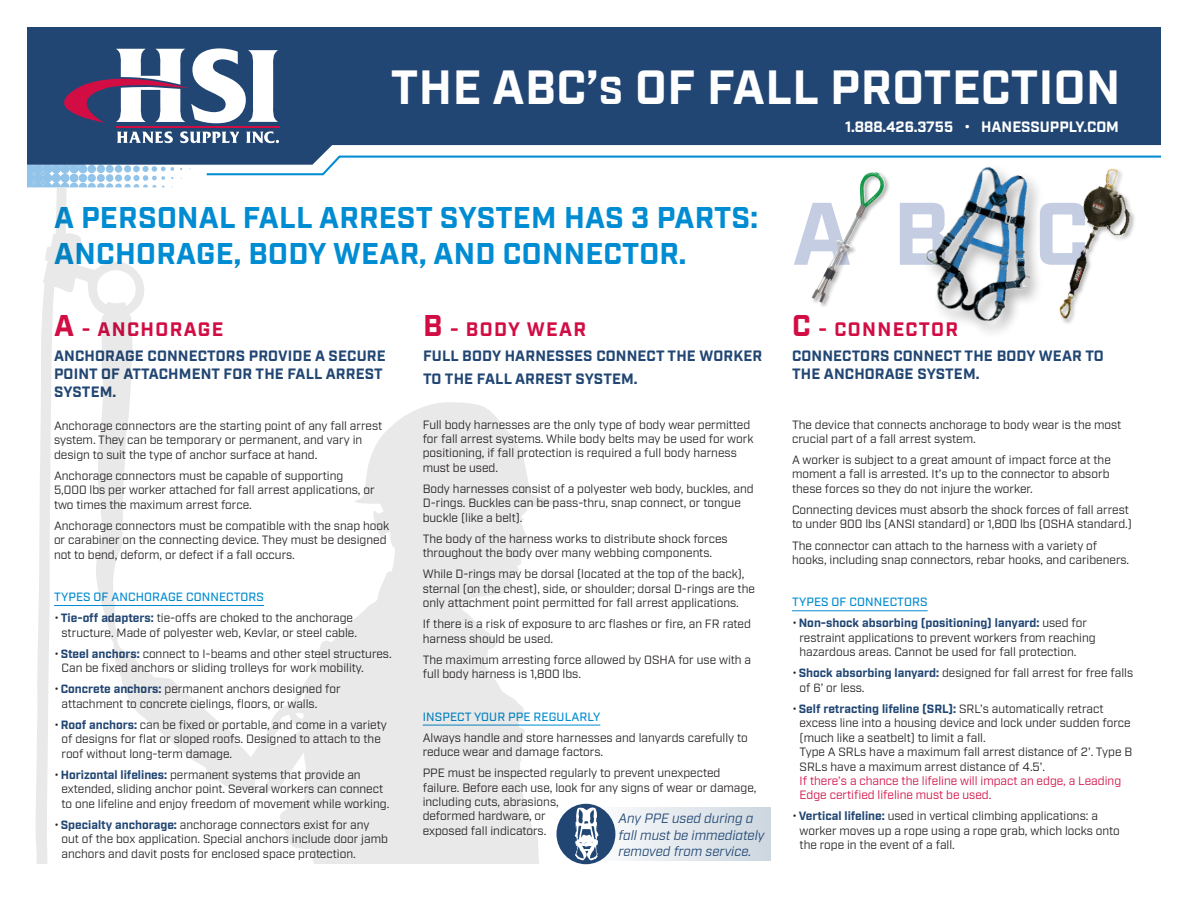
<style>
.page{position:relative;width:1188px;height:918px;background:#fff}
.page>*{position:absolute;margin:0;border:0;box-sizing:border-box;transform-origin:0 0}
.Red_Heading{font:700 88.5px "Industry";color:#c4cde2}
.t1{font:700 48px "Industry";letter-spacing:.01em;color:#fff}
.Bright_Blue_Heading{font:700 30px/36px "Industry";letter-spacing:.01em;color:#008cd2}
.Red_Heading-2{font:700 19.5px "Industry";letter-spacing:.07em;color:#d20d44}
.Red_Heading-3{font:700 15px/18px "Industry";letter-spacing:.01em;color:#214673}
.Body-Bullets{font:700 15px "Industry";color:#fff}
.Body-No_Bullets{font:italic 13.5px/16.2px "Industry";color:#214673}
.Body-No_Bullets-2{font:12px/14.4px "Industry";color:#231f20}
.Thin_Title_Underline{font:500 12px "Industry";letter-spacing:.01em;color:#008cd2}
.s1{font-size:39px}
.s2{font-size:30px}
.s3{font-weight:700;color:#214673}
.s4{color:#d20d44}
</style>
<div class="page">
<svg style="left:27px;top:165px;width:147px;height:23px"></svg>
<div style="left:27px;top:27px;width:1134px;height:138px;background:#214673"></div>
<hr style="left:116px;top:127px;width:164px;height:1px;background:#d20d44">
<svg style="left:117px;top:131px;width:56px;height:12px"></svg>
<svg style="left:180px;top:131px;width:59px;height:12px"></svg>
<svg style="left:246px;top:131px;width:33px;height:12px"></svg>
<svg style="left:55px;top:48px;width:223px;height:75px"></svg>
<svg style="left:205px;top:155px;width:956px;height:21px"></svg>
<hr style="left:423px;top:725px;width:177px;height:1px;background:#008cd2">
<div style="left:586px;top:807px;width:184px;height:53px;background:linear-gradient(to right,#f6f7f9,#d1dae2)"></div>
<svg style="left:35px;top:188px;width:527px;height:676px"></svg>
<div style="left:556px;top:804px;width:59px;height:60px;background:#214673;border-radius:50%"></div>
<svg style="left:575px;top:807px;width:24px;height:54px"></svg>
<img style="left:909px;top:156px;width:147px;height:177px">
<div style="left:810px;top:171px;width:80px;height:137px;background:#231f20;opacity:.35"></div>
<img style="left:812px;top:173px;width:56px;height:130px">
<img style="left:1042px;top:160px;width:105px;height:171px">
<hr style="left:792px;top:610px;width:136px;height:1px;background:#008cd2">
<p class="t1" style="left:391px;top:58px;width:731px">THE ABC’<span class="s1">S</span> OF FALL PROTECTION</p>
<p class="Body-Bullets" style="left:845px;top:118px;width:275px">1.888.426.3755 • HANESSUPPLY.COM</p>
<p class="Bright_Blue_Heading" style="left:54px;top:201px;width:705px">A PERSONAL FALL ARREST SYSTEM HAS 3 PARTS:<br>ANCHORAGE, BODY WEAR, AND CONNECTOR.</p>
<p class="Red_Heading-2" style="left:54px;top:318px;width:171px"><span class="s2">A</span> - ANCHORAGE</p>
<p class="Red_Heading-3" style="left:54px;top:348px;width:333px">ANCHORAGE CONNECTORS PROVIDE A SECURE<br>POINT OF ATTACHMENT FOR THE FALL ARREST<br>SYSTEM.</p>
<p class="Body-No_Bullets-2" style="left:54px;top:419px;width:330px">Anchorage connectors are the starting point of any fall arrest system. They can be temporary or permanent, and vary in design to suit the type of anchor surface at hand.</p>
<p class="Body-No_Bullets-2" style="left:54px;top:469px;width:322px">Anchorage connectors must be capable of supporting<br>5,000 lbs per worker attached for fall arrest applications, or two times the maximum arrest force.</p>
<p class="Body-No_Bullets-2" style="left:54px;top:519px;width:337px">Anchorage connectors must be compatible with the snap hook or carabiner on the connecting device. They must be designed not to bend, deform, or defect if a fall occurs.</p>
<p class="Thin_Title_Underline" style="left:54px;top:590px;width:211px">TYPES OF ANCHORAGE CONNECTORS</p>
<p class="Body-No_Bullets-2" style="left:62px;top:611px;width:297px;text-indent:-8px">•<span class="s3">Tie-off adapters:</span> tie-offs are choked to the anchorage structure. Made of polyester web, Kevlar, or steel cable.</p>
<p class="Body-No_Bullets-2" style="left:62px;top:647px;width:332px;text-indent:-8px">•<span class="s3">Steel anchors:</span> connect to I-beams and other steel structures.<br>Can be fixed anchors or sliding trolleys for work mobility.</p>
<p class="Body-No_Bullets-2" style="left:62px;top:682px;width:281px;text-indent:-8px">•<span class="s3">Concrete anchors:</span> permanent anchors designed for attachment to concrete cielings, floors, or walls.</p>
<p class="Body-No_Bullets-2" style="left:62px;top:718px;width:327px;text-indent:-8px">•<span class="s3">Roof anchors:</span> can be fixed or portable, and come in a variety of designs for flat or sloped roofs. Designed to attach to the roof without long-term damage.</p>
<p class="Body-No_Bullets-2" style="left:62px;top:768px;width:329px;text-indent:-8px">•<span class="s3">Horizontal lifelines:</span> permanent systems that provide an extended, sliding anchor point. Several workers can connect to one lifeline and enjoy freedom of movement while working.</p>
<p class="Body-No_Bullets-2" style="left:62px;top:818px;width:328px;text-indent:-8px">•<span class="s3">Specialty anchorage:</span> anchorage connectors exist for any out of the box application. Special anchors include door jamb anchors and davit posts for enclosed space protection.</p>
<p class="Red_Heading-2" style="left:423px;top:318px;width:165px"><span class="s2">B</span> - BODY WEAR</p>
<p class="Red_Heading-3" style="left:423px;top:345px;width:341px;line-height:23.4px">FULL BODY HARNESSES CONNECT THE WORKER<br>TO THE FALL ARREST SYSTEM.</p>
<p class="Body-No_Bullets-2" style="left:423px;top:417px;width:332px">Full body harnesses are the only type of body wear permitted for fall arrest systems. While body belts may be used for work positioning, if fall protection is required a full body harness must be used.</p>
<p class="Body-No_Bullets-2" style="left:423px;top:482px;width:333px">Body harnesses consist of a polyester web body, buckles, and<br>D-rings. Buckles can be pass-thru, snap connect, or tongue buckle (like a belt).</p>
<p class="Body-No_Bullets-2" style="left:423px;top:532px;width:307px">The body of the harness works to distribute shock forces throughout the body over many webbing components.</p>
<p class="Body-No_Bullets-2" style="left:423px;top:567px;width:334px">While D-rings may be dorsal (located at the top of the back), sternal (on the chest), side, or shoulder; dorsal D-rings are the only attachment point permitted for fall arrest applications.</p>
<p class="Body-No_Bullets-2" style="left:423px;top:617px;width:330px">If there is a risk of exposure to arc flashes or fire, an FR rated harness should be used.</p>
<p class="Body-No_Bullets-2" style="left:423px;top:653px;width:330px">The maximum arresting force allowed by OSHA for use with a full body harness is 1,800 lbs.</p>
<p class="Thin_Title_Underline" style="left:423px;top:709px;width:179px">INSPECT YOUR PPE REGULARLY</p>
<p class="Body-No_Bullets-2" style="left:423px;top:731px;width:327px">Always handle and store harnesses and lanyards carefully to reduce wear and damage factors.</p>
<p class="Body-No_Bullets-2" style="left:423px;top:766px;width:335px">PPE must be inspected regularly to prevent unexpected failure. Before each use, look for any signs of wear or damage, including cuts, abrasions,<br>deformed hardware, or<br>exposed fall indicators.</p>
<p class="Body-No_Bullets" style="left:618px;top:811px;width:148px">Any PPE used during a fall must be immediately removed from service.</p>
<p class="Red_Heading" style="left:792px;top:181px;width:61px">A</p>
<p class="Red_Heading" style="left:893px;top:181px;width:58px">B</p>
<p class="Red_Heading" style="left:1034px;top:181px;width:57px">C</p>
<p class="Red_Heading-2" style="left:792px;top:318px;width:168px"><span class="s2">C</span> - CONNECTOR</p>
<p class="Red_Heading-3" style="left:792px;top:348px;width:313px">CONNECTORS CONNECT THE BODY WEAR TO<br>THE ANCHORAGE SYSTEM.</p>
<p class="Body-No_Bullets-2" style="left:792px;top:417px;width:331px">The device that connects anchorage to body wear is the most crucial part of a fall arrest system.</p>
<p class="Body-No_Bullets-2" style="left:792px;top:453px;width:320px;text-align:justify">A worker is subject to a great amount of impact force at the moment a fall is arrested. It’s up to the connector to absorb these forces so they do not injure the worker.</p>
<p class="Body-No_Bullets-2" style="left:792px;top:503px;width:342px">Connecting devices must absorb the shock forces of fall arrest to under 900 lbs (ANSI standard) or 1,800 lbs (OSHA standard.)</p>
<p class="Body-No_Bullets-2" style="left:792px;top:538px;width:339px">The connector can attach to the harness with a variety of hooks, including snap connectors, rebar hooks, and caribeners.</p>
<p class="Thin_Title_Underline" style="left:792px;top:595px;width:137px">TYPES OF CONNECTORS</p>
<p class="Body-No_Bullets-2" style="left:800px;top:616px;width:298px;text-indent:-8px">•<span class="s3">Non-shock absorbing (positioning) lanyard:</span> used for restraint applications to prevent workers from reaching hazardous areas. Cannot be used for fall protection.</p>
<p class="Body-No_Bullets-2" style="left:800px;top:666px;width:335px;text-indent:-8px">•<span class="s3">Shock absorbing lanyard:</span> designed for fall arrest for free falls of 6’ or less.</p>
<p class="Body-No_Bullets-2" style="left:800px;top:702px;width:334px;text-indent:-8px">•<span class="s3">Self retracting lifeline (SRL):</span> SRL’s automatically retract excess line into a housing device and lock under sudden force (much like a seatbelt) to limit a fall.<br>Type A SRLs have a maximum fall arrest distance of 2’. Type B SRLs have a maximum arrest distance of 4.5’.<br><span class="s4">If there’s a chance the lifeline will impact an edge, a Leading Edge certified lifeline must be used.</span></p>
<p class="Body-No_Bullets-2" style="left:800px;top:809px;width:322px;text-indent:-8px">•<span class="s3">Vertical lifeline:</span> used in vertical climbing applications: a worker moves up a rope using a rope grab, which locks onto the rope in the event of a fall.</p>
</div>
